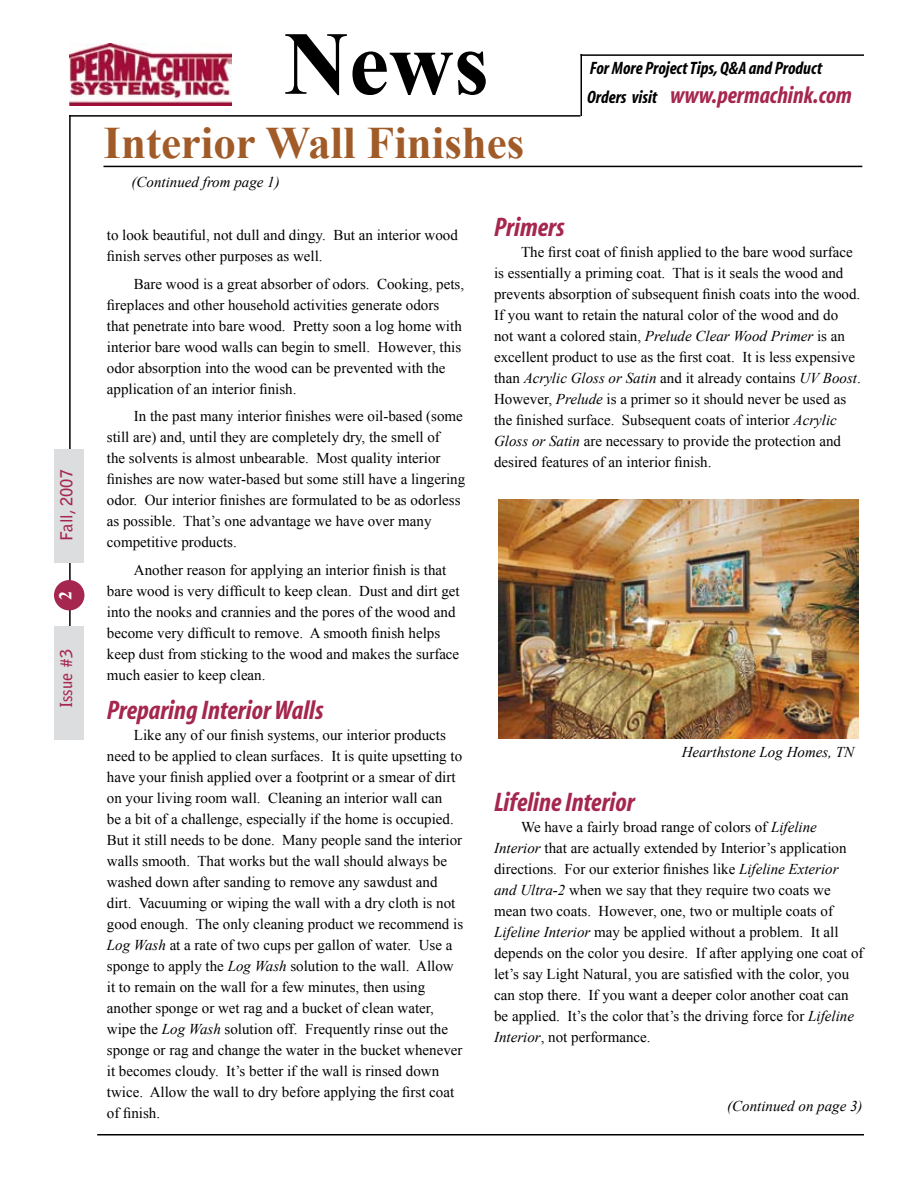
<style>
.page{position:relative;width:918px;height:1188px;background:#fff}
.page>*{position:absolute;margin:0;border:0;box-sizing:border-box;transform-origin:0 0}
.t1{font:700 90px "Times New Roman";color:#000}
.t2{font:700 45px "Times New Roman";color:#a15b28}
.t3{font:italic 700 condensed 27px "Myriad";color:#a5264e}
.t4{font:italic 700 condensed 24px "Myriad";color:#a5264e}
.t5{font:italic 700 condensed 18px "Myriad";color:#000}
.t6{font:700 18px "Times New Roman";color:#fff}
.t7{font:700 16.5px "Bell Gothic";color:#a5264e}
.t8{font:15px/21px "Times New Roman";color:#000}
.t9{font:italic 15px "Times New Roman";color:#000}
.s1{font-size:18px;color:#000}
.s2{font-style:italic}
</style>
<div class="page">
<hr style="left:580px;top:54px;width:284px;height:2px;background:#000">
<hr style="left:580px;top:54px;width:2px;height:62px;background:#000">
<hr style="left:69px;top:115px;width:511px;height:2px;background:#000">
<hr style="left:69px;top:115px;width:2px;height:528px;background:#000">
<div style="left:54px;top:626px;width:30px;height:114px;background:#dcddde"></div>
<div style="left:54px;top:449px;width:30px;height:114px;background:#dcddde"></div>
<div style="left:54px;top:580px;width:30px;height:30px;background:#a5264e;border-radius:50%"></div>
<img style="left:69px;top:44px;width:162px;height:61px">
<hr style="left:97px;top:1134px;width:767px;height:2px;background:#000">
<hr style="left:104px;top:166px;width:758px;height:1px;background:#000">
<img style="left:498px;top:500px;width:360px;height:239px">
<p class="t7" style="left:57px;top:541px;width:73px;rotate:-90deg">Fall, 2007</p>
<p class="t6" style="left:53px;top:600px;width:10px;rotate:-90deg">2</p>
<p class="t7" style="left:56px;top:708px;width:61px;rotate:-90deg">Issue #3</p>
<h1 class="t1" style="left:284px;top:1px;width:206px">News</h1>
<h2 class="t2" style="left:104px;top:112px;width:422px">Interior Wall Finishes</h2>
<p class="t9" style="left:132px;top:172px;width:150px">(Continued from page 1)</p>
<p class="t5" style="left:590px;top:59px;width:234px">For More Project Tips, Q&amp;A and Product</p>
<h3 class="t4" style="left:587px;top:83px;width:266px"><span class="s1">Orders visit</span> www.permachink.com</h3>
<p class="t8" style="left:107px;top:224px;width:353px">to look beautiful, not dull and dingy. But an interior wood finish serves other purposes as well.</p>
<p class="t8" style="left:107px;top:273px;width:359px;text-indent:27px">Bare wood is a great absorber of odors. Cooking, pets, fireplaces and other household activities generate odors that penetrate into bare wood. Pretty soon a log home with interior bare wood walls can begin to smell. However, this odor absorption into the wood can be prevented with the application of an interior finish.</p>
<p class="t8" style="left:107px;top:406px;width:360px;text-indent:27px">In the past many interior finishes were oil-based (some still are) and, until they are completely dry, the smell of<br>the solvents is almost unbearable. Most quality interior finishes are now water-based but some still have a lingering odor. Our interior finishes are formulated to be as odorless as possible. That’s one advantage we have over many competitive products.</p>
<p class="t8" style="left:107px;top:559px;width:354px;text-indent:27px">Another reason for applying an interior finish is that bare wood is very difficult to keep clean. Dust and dirt get into the nooks and crannies and the pores of the wood and become very difficult to remove. A smooth finish helps keep dust from sticking to the wood and makes the surface much easier to keep clean.</p>
<h3 class="t3" style="left:107px;top:697px;width:218px">Preparing Interior Walls</h3>
<p class="t8" style="left:107px;top:725px;width:358px;text-indent:27px">Like any of our finish systems, our interior products need to be applied to clean surfaces. It is quite upsetting to have your finish applied over a footprint or a smear of dirt on your living room wall. Cleaning an interior wall can<br>be a bit of a challenge, especially if the home is occupied.<br>But it still needs to be done. Many people sand the interior walls smooth. That works but the wall should always be washed down after sanding to remove any sawdust and dirt. Vacuuming or wiping the wall with a dry cloth is not good enough. The only cleaning product we recommend is <span class="s2">Log Wash</span> at a rate of two cups per gallon of water. Use a sponge to apply the <span class="s2">Log Wash</span> solution to the wall. Allow it to remain on the wall for a few minutes, then using another sponge or wet rag and a bucket of clean water, wipe the <span class="s2">Log Wash</span> solution off. Frequently rinse out the sponge or rag and change the water in the bucket whenever it becomes cloudy. It’s better if the wall is rinsed down twice. Allow the wall to dry before applying the first coat of finish.</p>
<h3 class="t3" style="left:494px;top:214px;width:72px">Primers</h3>
<p class="t8" style="left:494px;top:241px;width:368px;text-indent:27px">The first coat of finish applied to the bare wood surface is essentially a priming coat. That is it seals the wood and prevents absorption of subsequent finish coats into the wood.<br>If you want to retain the natural color of the wood and do not want a colored stain, <span class="s2">Prelude Clear Wood Primer</span> is an excellent product to use as the first coat. It is less expensive than <span class="s2">Acrylic Gloss or Satin</span> and it already contains <span class="s2">UV Boost</span>.<br>However, <span class="s2">Prelude</span> is a primer so it should never be used as the finished surface. Subsequent coats of interior <span class="s2">Acrylic Gloss or Satin</span> are necessary to provide the protection and desired features of an interior finish.</p>
<p class="t9" style="left:682px;top:742px;width:174px">Hearthstone Log Homes, TN</p>
<h3 class="t3" style="left:494px;top:789px;width:142px">Lifeline Interior</h3>
<p class="t8" style="left:494px;top:817px;width:371px;text-indent:27px">We have a fairly broad range of colors of <span class="s2">Lifeline Interior</span> that are actually extended by Interior’s application directions. For our exterior finishes like <span class="s2">Lifeline Exterior and Ultra-2</span> when we say that they require two coats we mean two coats. However, one, two or multiple coats of <span class="s2">Lifeline Interior</span> may be applied without a problem. It all depends on the color you desire. If after applying one coat of let’s say Light Natural, you are satisfied with the color, you can stop there. If you want a deeper color another coat can be applied. It’s the color that’s the driving force for <span class="s2">Lifeline Interior</span>, not performance.</p>
<p class="t9" style="left:727px;top:1095px;width:137px">(Continued on page 3)</p>
</div>
